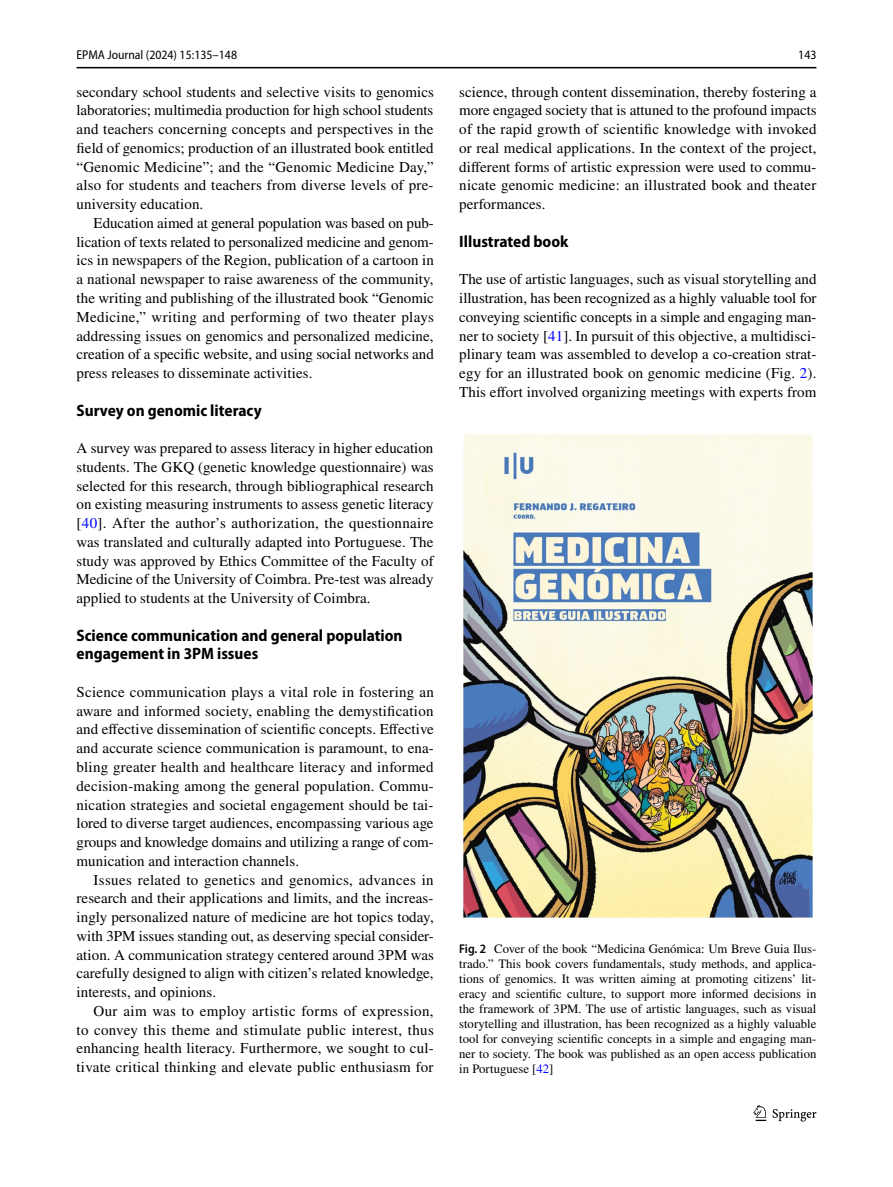
<style>
.page{position:relative;width:893px;height:1187px;background:#fff}
.page>*{position:absolute;margin:0;border:0;box-sizing:border-box;transform-origin:0 0}
.t1{font:700 semi-condensed 16.5px/18.8px "Myriad Pro";color:#000}
.t2{font:15px/18.8px "STIX";letter-spacing:.005em;color:#000;text-align:justify}
.t3{font:12.75px/15px "STIX";color:#000;text-align:justify}
.t4{font:semi-condensed 12.75px "Myriad Pro";color:#000}
.s1{color:#00f}
.s2{font-family:"Myriad Pro";font-weight:600;font-stretch:semi-condensed}
</style>
<div class="page">
<hr style="left:77px;top:67px;width:739px;height:1px;background:#000">
<svg style="left:753px;top:1105px;width:13px;height:15px"></svg>
<svg style="left:773px;top:1109px;width:43px;height:12px"></svg>
<div style="left:459px;top:434px;width:357px;height:483px;background:linear-gradient(to bottom,#fff,#fff)"></div>
<img style="left:463px;top:434px;width:349px;height:483px">
<p class="t4" style="left:77px;top:48px;width:162px">EPMA Journal (2024) 15:135–148</p>
<p class="t4" style="left:798px;top:48px;width:20px">143</p>
<p class="t2" style="left:77px;top:83px;width:359px">secondary school students and selective visits to genomics laboratories; multimedia production for high school students and teachers concerning concepts and perspectives in the field of genomics; production of an illustrated book entitled “Genomic Medicine”; and the “Genomic Medicine Day,” also for students and teachers from diverse levels of pre&shy;university education.</p>
<p class="t2" style="left:77px;top:214px;width:359px;text-indent:17px">Education aimed at general population was based on pub&shy;lication of texts related to personalized medicine and genom&shy;ics in newspapers of the Region, publication of a cartoon in a national newspaper to raise awareness of the community, the writing and publishing of the illustrated book “Genomic Medicine,” writing and performing of two theater plays addressing issues on genomics and personalized medicine, creation of a specific website, and using social networks and press releases to disseminate activities.</p>
<p class="t1" style="left:77px;top:401px;width:187px">Survey on genomic literacy</p>
<p class="t2" style="left:77px;top:439px;width:359px">A survey was prepared to assess literacy in higher education students. The GKQ (genetic knowledge questionnaire) was selected for this research, through bibliographical research on existing measuring instruments to assess genetic literacy [<span class="s1">40</span>]. After the author’s authorization, the questionnaire was translated and culturally adapted into Portuguese. The study was approved by Ethics Committee of the Faculty of Medicine of the University of Coimbra. Pre-test was already applied to students at the University of Coimbra.</p>
<p class="t1" style="left:77px;top:626px;width:328px">Science communication and general population engagement in 3PM issues</p>
<p class="t2" style="left:77px;top:683px;width:359px">Science communication plays a vital role in fostering an aware and informed society, enabling the demystification and effective dissemination of scientific concepts. Effective and accurate science communication is paramount, to ena&shy;bling greater health and healthcare literacy and informed decision-making among the general population. Commu&shy;nication strategies and societal engagement should be tai&shy;lored to diverse target audiences, encompassing various age groups and knowledge domains and utilizing a range of com&shy;munication and interaction channels.</p>
<p class="t2" style="left:77px;top:871px;width:359px;text-indent:17px">Issues related to genetics and genomics, advances in research and their applications and limits, and the increas&shy;ingly personalized nature of medicine are hot topics today, with 3PM issues standing out, as deserving special consider&shy;ation. A communication strategy centered around 3PM was carefully designed to align with citizen’s related knowledge, interests, and opinions.</p>
<p class="t2" style="left:77px;top:1002px;width:359px;text-indent:17px">Our aim was to employ artistic forms of expression, to convey this theme and stimulate public interest, thus enhancing health literacy. Furthermore, we sought to cul&shy;tivate critical thinking and elevate public enthusiasm for</p>
<p class="t2" style="left:459px;top:83px;width:359px">science, through content dissemination, thereby fostering a more engaged society that is attuned to the profound impacts of the rapid growth of scientific knowledge with invoked or real medical applications. In the context of the project, different forms of artistic expression were used to commu&shy;nicate genomic medicine: an illustrated book and theater performances.</p>
<p class="t1" style="left:459px;top:232px;width:111px">Illustrated book</p>
<p class="t2" style="left:459px;top:271px;width:359px">The use of artistic languages, such as visual storytelling and illustration, has been recognized as a highly valuable tool for conveying scientific concepts in a simple and engaging man&shy;ner to society [<span class="s1">41</span>]. In pursuit of this objective, a multidisci&shy;plinary team was assembled to develop a co-creation strat&shy;egy for an illustrated book on genomic medicine (Fig. <span class="s1">2</span>).<br>This effort involved organizing meetings with experts from</p>
<p class="t3" style="left:459px;top:941px;width:359px"><span class="s2">Fig. 2</span> Cover of the book “Medicina Genómica: Um Breve Guia Ilus&shy;trado.” This book covers fundamentals, study methods, and applica&shy;tions of genomics. It was written aiming at promoting citizens’ lit&shy;eracy and scientific culture, to support more informed decisions in the framework of 3PM. The use of artistic languages, such as visual storytelling and illustration, has been recognized as a highly valuable tool for conveying scientific concepts in a simple and engaging man&shy;ner to society. The book was published as an open access publication in Portuguese [<span class="s1">42</span>]</p>
</div>
